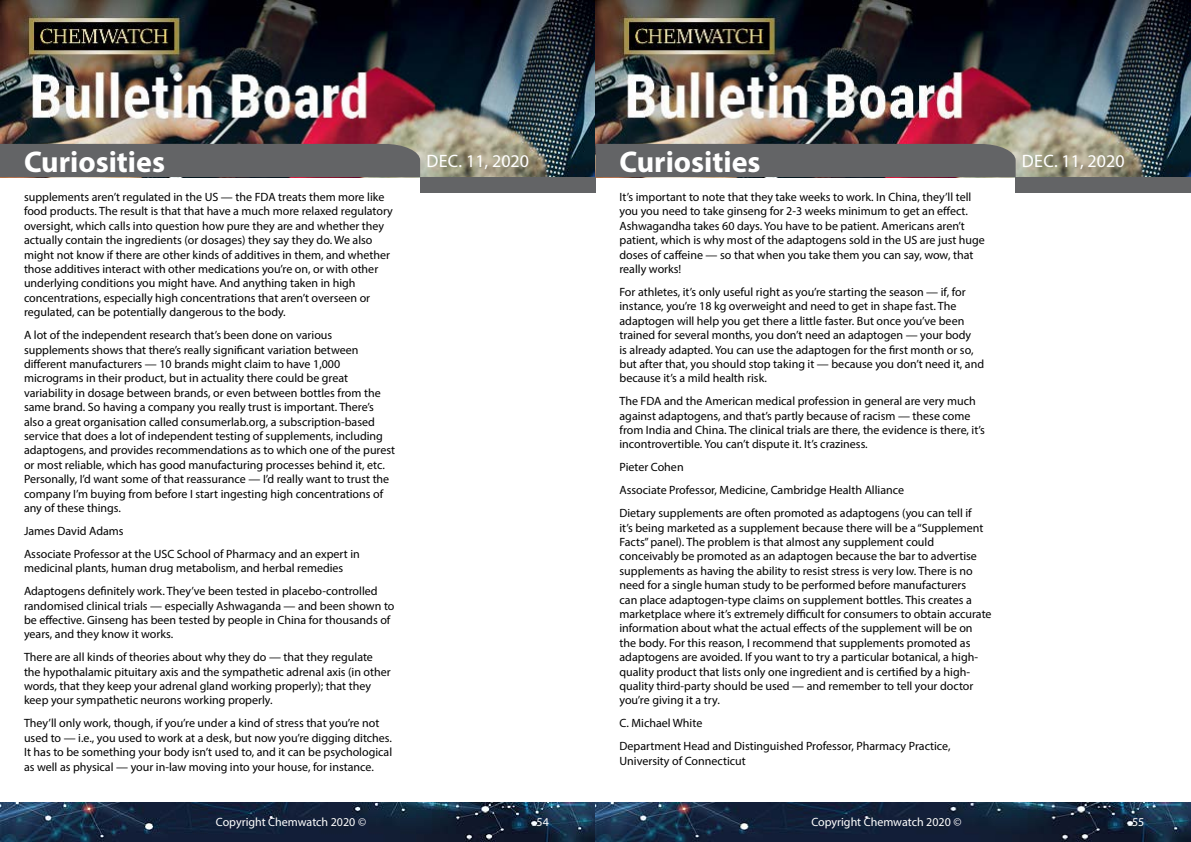
<style>
.page{position:relative;width:1191px;height:842px;background:#fff}
.page>*{position:absolute;margin:0;border:0;box-sizing:border-box;transform-origin:0 0}
.t1{font:700 30px "Myriad Pro";color:#fff}
.t2{font:18px "Myriad Pro";color:#fff}
.t3{font:12px/14.4px "Myriad Pro";color:#000}
.t4{font:12px "Myriad Pro";color:#fff}
</style>
<div class="page">
<img style="left:0;top:0;width:1191px;height:177px">
<div style="left:420px;top:177px;width:175px;height:15px;background:#636466"></div>
<div style="left:1015px;top:177px;width:176px;height:15px;background:#636466"></div>
<div style="left:0;top:144px;width:420px;height:33px;background:#636466"></div>
<div style="left:595px;top:144px;width:420px;height:33px;background:#636466"></div>
<img style="left:0;top:802px;width:1191px;height:40px">
<h1 class="t1" style="left:24px;top:142px;width:142px">Curiosities</h1>
<h2 class="t2" style="left:426px;top:149px;width:104px">Dec. 11, 2020</h2>
<h1 class="t1" style="left:619px;top:142px;width:142px">Curiosities</h1>
<h2 class="t2" style="left:1022px;top:149px;width:104px">Dec. 11, 2020</h2>
<p class="t3" style="left:24px;top:190px;width:370px">supplements aren’t regulated in the US — the FDA treats them more like food products. The result is that that have a much more relaxed regulatory oversight, which calls into question how pure they are and whether they actually contain the ingredients (or dosages) they say they do. We also might not know if there are other kinds of additives in them, and whether those additives interact with other medications you’re on, or with other underlying conditions you might have. And anything taken in high concentrations, especially high concentrations that aren’t overseen or regulated, can be potentially dangerous to the body.</p>
<p class="t3" style="left:24px;top:328px;width:373px">A lot of the independent research that’s been done on various supplements shows that there’s really significant variation between different manufacturers — 10 brands might claim to have 1,000 micrograms in their product, but in actuality there could be great variability in dosage between brands, or even between bottles from the same brand. So having a company you really trust is important. There’s also a great organisation called consumerlab.org, a subscription-based service that does a lot of independent testing of supplements, including adaptogens, and provides recommendations as to which one of the purest or most reliable, which has good manufacturing processes behind it, etc.<br>Personally, I’d want some of that reassurance — I’d really want to trust the company I’m buying from before I start ingesting high concentrations of any of these things.</p>
<p class="t3" style="left:24px;top:519px;width:337px;line-height:22.9px">James David Adams<br>Associate Professor at the USC School of Pharmacy and an expert in</p>
<p class="t3" style="left:24px;top:556px;width:355px;line-height:22.9px">medicinal plants, human drug metabolism, and herbal remedies<br>Adaptogens definitely work. They’ve been tested in placebo-controlled</p>
<p class="t3" style="left:24px;top:598px;width:372px">randomised clinical trials — especially Ashwaganda — and been shown to be effective. Ginseng has been tested by people in China for thousands of years, and they know it works.</p>
<p class="t3" style="left:24px;top:650px;width:368px">There are all kinds of theories about why they do — that they regulate the hypothalamic pituitary axis and the sympathetic adrenal axis (in other words, that they keep your adrenal gland working properly); that they keep your sympathetic neurons working properly.</p>
<p class="t3" style="left:24px;top:716px;width:370px">They’ll only work, though, if you’re under a kind of stress that you’re not used to — i.e., you used to work at a desk, but now you’re digging ditches.<br>It has to be something your body isn’t used to, and it can be psychological as well as physical — your in-law moving into your house, for instance.</p>
<p class="t3" style="left:619px;top:190px;width:367px">It’s important to note that they take weeks to work. In China, they’ll tell you you need to take ginseng for 2-3 weeks minimum to get an effect.<br>Ashwagandha takes 60 days. You have to be patient. Americans aren’t patient, which is why most of the adaptogens sold in the US are just huge doses of caffeine — so that when you take them you can say, wow, that really works!</p>
<p class="t3" style="left:619px;top:285px;width:366px">For athletes, it’s only useful right as you’re starting the season — if, for instance, you’re 18 kg overweight and need to get in shape fast. The adaptogen will help you get there a little faster. But once you’ve been trained for several months, you don’t need an adaptogen — your body<br>is already adapted. You can use the adaptogen for the first month or so, but after that, you should stop taking it — because you don’t need it, and because it’s a mild health risk.</p>
<p class="t3" style="left:619px;top:394px;width:367px">The FDA and the American medical profession in general are very much against adaptogens, and that’s partly because of racism — these come from India and China. The clinical trials are there, the evidence is there, it’s incontrovertible. You can’t dispute it. It’s craziness.</p>
<p class="t3" style="left:619px;top:456px;width:354px;line-height:22.9px">Pieter Cohen<br>Associate Professor, Medicine, Cambridge Health Alliance<br>Dietary supplements are often promoted as adaptogens (you can tell if</p>
<p class="t3" style="left:619px;top:520px;width:373px">it’s being marketed as a supplement because there will be a “Supplement Facts” panel). The problem is that almost any supplement could conceivably be promoted as an adaptogen because the bar to advertise supplements as having the ability to resist stress is very low. There is no need for a single human study to be performed before manufacturers<br>can place adaptogen-type claims on supplement bottles. This creates a marketplace where it’s extremely difficult for consumers to obtain accurate information about what the actual effects of the supplement will be on the body. For this reason, I recommend that supplements promoted as adaptogens are avoided. If you want to try a particular botanical, a high&shy;quality product that lists only one ingredient and is certified by a high&shy;quality third-party should be used — and remember to tell your doctor you’re giving it a try.</p>
<p class="t3" style="left:619px;top:712px;width:333px;line-height:22.9px">C. Michael White<br>Department Head and Distinguished Professor, Pharmacy Practice,</p>
<p class="t3" style="left:619px;top:753px;width:128px">University of Connecticut</p>
<p class="t4" style="left:216px;top:815px;width:152px">Copyright Chemwatch 2020 ©</p>
<p class="t4" style="left:536px;top:815px;width:14px">54</p>
<p class="t4" style="left:811px;top:815px;width:152px">Copyright Chemwatch 2020 ©</p>
<p class="t4" style="left:1132px;top:815px;width:14px">55</p>
</div>
